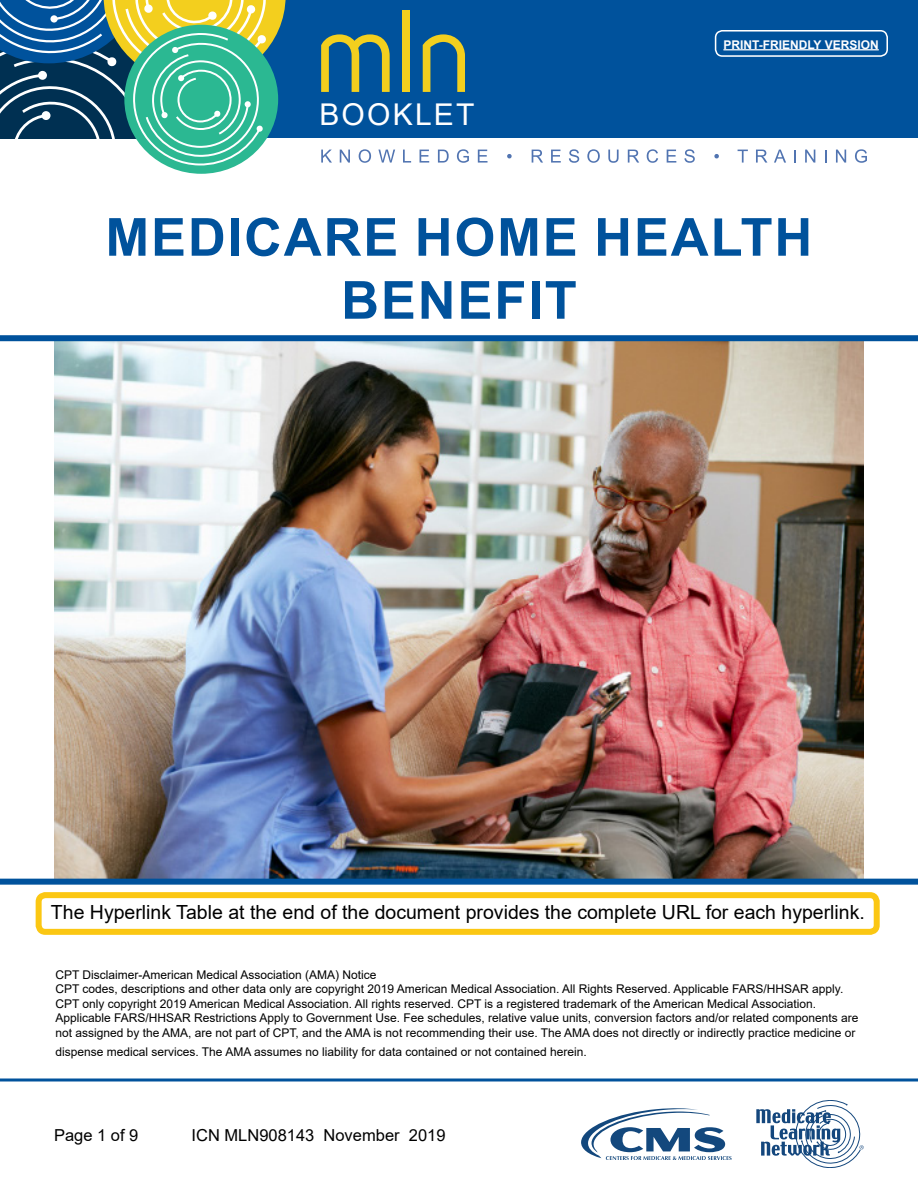
<style>
.page{position:relative;width:918px;height:1188px;background:#fff}
.page>*{position:absolute;margin:0;border:0;box-sizing:border-box;transform-origin:0 0}
.Section_Header{font:700 52.5px/63px "Arial";letter-spacing:.035em;color:#00529c;text-align:center}
.t1{font:30px "Arial";letter-spacing:.075em;color:#fff}
.Paragraph_Text{font:19.5px "Arial";color:#000}
.t2{font:16.5px "Arial";color:#000}
.t3{font:12px/14.4px "Arial";color:#000}
.t4{font:700 12px "Arial";color:#fff}
</style>
<div class="page">
<div style="left:0;top:0;width:918px;height:138px;background:#00529c"></div>
<svg style="left:0;top:0;width:286px;height:166px"></svg>
<svg style="left:321px;top:34px;width:69px;height:58px"></svg>
<div style="left:402px;top:11px;width:8px;height:81px;background:#f3cf1e"></div>
<svg style="left:423px;top:34px;width:42px;height:58px"></svg>
<svg style="left:321px;top:150px;width:11px;height:13px"></svg>
<svg style="left:340px;top:150px;width:10px;height:13px"></svg>
<svg style="left:359px;top:149px;width:12px;height:14px"></svg>
<svg style="left:378px;top:150px;width:17px;height:13px"></svg>
<svg style="left:403px;top:150px;width:8px;height:13px"></svg>
<svg style="left:420px;top:150px;width:9px;height:13px"></svg>
<svg style="left:438px;top:150px;width:11px;height:13px"></svg>
<svg style="left:457px;top:149px;width:12px;height:14px"></svg>
<svg style="left:478px;top:150px;width:10px;height:13px"></svg>
<svg style="left:507px;top:154px;width:5px;height:4px"></svg>
<svg style="left:532px;top:150px;width:11px;height:13px"></svg>
<svg style="left:551px;top:150px;width:10px;height:13px"></svg>
<svg style="left:569px;top:149px;width:10px;height:14px"></svg>
<svg style="left:587px;top:149px;width:13px;height:14px"></svg>
<svg style="left:608px;top:150px;width:11px;height:13px"></svg>
<svg style="left:628px;top:150px;width:11px;height:13px"></svg>
<svg style="left:647px;top:149px;width:11px;height:14px"></svg>
<svg style="left:667px;top:150px;width:9px;height:13px"></svg>
<svg style="left:684px;top:149px;width:11px;height:14px"></svg>
<svg style="left:714px;top:154px;width:5px;height:4px"></svg>
<svg style="left:738px;top:150px;width:10px;height:13px"></svg>
<svg style="left:756px;top:150px;width:11px;height:13px"></svg>
<svg style="left:774px;top:150px;width:12px;height:13px"></svg>
<svg style="left:794px;top:150px;width:2px;height:13px"></svg>
<svg style="left:805px;top:150px;width:10px;height:13px"></svg>
<svg style="left:825px;top:150px;width:2px;height:13px"></svg>
<svg style="left:836px;top:150px;width:10px;height:13px"></svg>
<svg style="left:855px;top:149px;width:12px;height:14px"></svg>
<svg style="left:581px;top:1108px;width:151px;height:52px"></svg>
<svg style="left:756px;top:1100px;width:108px;height:68px"></svg>
<svg style="left:0;top:1078px;width:918px;height:4px;background:#3f7db4"></svg>
<hr style="left:723px;top:49px;width:156px;height:1px;background:#fff">
<div style="left:715px;top:30px;width:173px;height:27px;border:2px solid #fff;border-radius:7px"></div>
<img style="left:54px;top:341px;width:810px;height:538px">
<div style="left:0;top:335px;width:918px;height:6px;background:#00529c"></div>
<div style="left:0;top:879px;width:918px;height:6px;background:#00529c"></div>
<div style="left:36px;top:892px;width:844px;height:43px;border:6px solid #fbc713;border-radius:7px"></div>
<h2 class="t1" style="left:319px;top:94px;width:157px">BOOKLET</h2>
<p class="t4" style="left:723px;top:36px;width:157px">PRINT-FRIENDLY VERSION</p>
<p class="Section_Header" style="left:105px;top:206px;width:708px">MEDICARE HOME HEALTH<br>BENEFIT</p>
<p class="Paragraph_Text" style="left:51px;top:899px;width:816px">The Hyperlink Table at the end of the document provides the complete URL for each hyperlink.</p>
<p class="t3" style="left:55px;top:967px;width:323px">CPT Disclaimer-American Medical Association (AMA) Notice</p>
<p class="t3" style="left:55px;top:982px;width:805px">CPT codes, descriptions and other data only are copyright 2019 American Medical Association. All Rights Reserved. Applicable FARS/HHSAR apply.<br>CPT only copyright 2019 American Medical Association. All rights reserved. CPT is a registered trademark of the American Medical Association.<br>Applicable FARS/HHSAR Restrictions Apply to Government Use. Fee schedules, relative value units, conversion factors and/or related components are not assigned by the AMA, are not part of CPT, and the AMA is not recommending their use. The AMA does not directly or indirectly practice medicine or</p>
<p class="t3" style="left:55px;top:1045px;width:533px">dispense medical services. The AMA assumes no liability for data contained or not contained herein.</p>
<p class="t2" style="left:54px;top:1123px;width:86px">Page 1 of 9</p>
<h3 class="t2" style="left:192px;top:1123px;width:256px">ICN MLN908143 November 2019</h3>
</div>
